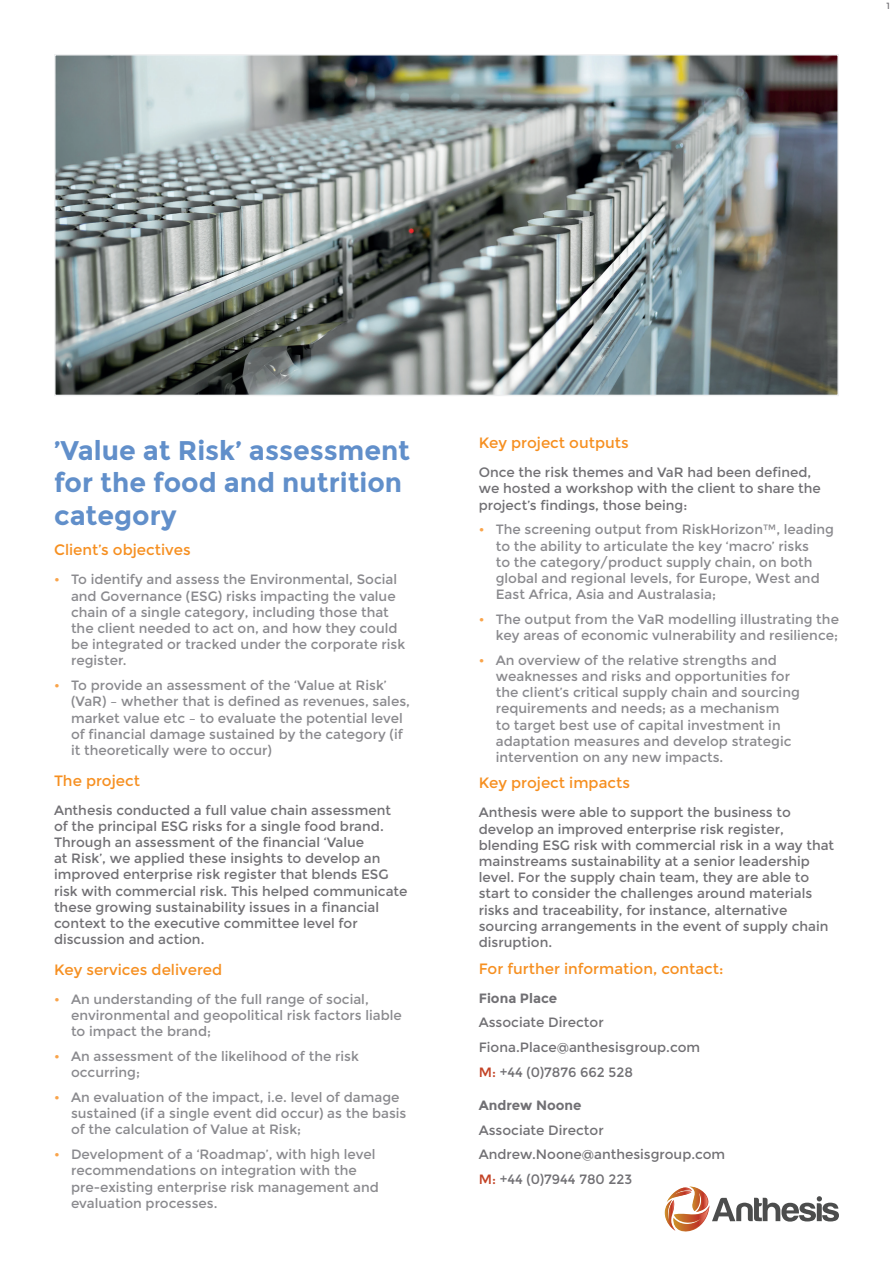
<style>
.page{position:relative;width:893px;height:1263px;background:#fff}
.page>*{position:absolute;margin:0;border:0;box-sizing:border-box;transform-origin:0 0}
.t1{font:700 27px/32.4px "Montserrat";color:#618fca}
.t2{font:15px "Montserrat";color:#f68f20}
.t3{font:13.5px/16.2px "Montserrat";color:#8a8a8e}
.t4{font:13.5px/16.2px "Montserrat";color:#717074}
.t5{font:700 13.5px "Montserrat";color:#717074}
.t6{font:9px "Montserrat";color:#717074}
.s1{color:#f9a44b}
.s2{color:#c34326}
</style>
<div class="page">
<img style="left:57px;top:57px;width:779px;height:336px">
<div style="left:54px;top:54px;width:785px;height:342px;border:2px solid #f0f1f2"></div>
<svg style="left:664px;top:1186px;width:175px;height:46px"></svg>
<p class="t6" style="left:887px;top:0;width:5px">1</p>
<h1 class="t1" style="left:54px;top:434px;width:357px">’Value at Risk’ assessment for the food and nutrition category</h1>
<p class="t2" style="left:54px;top:541px;width:138px">Client’s objectives</p>
<p class="t3" style="left:71px;top:572px;width:336px;text-indent:-17px"><span class="s1">•</span> To identify and assess the Environmental, Social and Governance (ESG) risks impacting the value chain of a single category, including those that the client needed to act on, and how they could be integrated or tracked under the corporate risk register.</p>
<p class="t3" style="left:71px;top:677px;width:340px;text-indent:-17px"><span class="s1">•</span> To provide an assessment of the ‘Value at Risk’ (VaR) – whether that is defined as revenues, sales, market value etc – to evaluate the potential level of financial damage sustained by the category (if it theoretically were to occur)</p>
<p class="t2" style="left:54px;top:772px;width:88px">The project</p>
<p class="t4" style="left:54px;top:802px;width:355px">Anthesis conducted a full value chain assessment of the principal ESG risks for a single food brand.<br>Through an assessment of the financial ‘Value<br>at Risk’, we applied these insights to develop an improved enterprise risk register that blends ESG risk with commercial risk. This helped communicate these growing sustainability issues in a financial context to the executive committee level for discussion and action.</p>
<p class="t2" style="left:54px;top:961px;width:170px">Key services delivered</p>
<p class="t3" style="left:71px;top:991px;width:332px;text-indent:-17px"><span class="s1">•</span> An understanding of the full range of social, environmental and geopolitical risk factors liable to impact the brand;</p>
<p class="t3" style="left:71px;top:1048px;width:289px;text-indent:-17px"><span class="s1">•</span> An assessment of the likelihood of the risk occurring;</p>
<p class="t3" style="left:71px;top:1089px;width:337px;text-indent:-17px"><span class="s1">•</span> An evaluation of the impact, i.e. level of damage sustained (if a single event did occur) as the basis of the calculation of Value at Risk;</p>
<p class="t3" style="left:71px;top:1146px;width:309px;text-indent:-17px"><span class="s1">•</span> Development of a ‘Roadmap’, with high level recommendations on integration with the pre-existing enterprise risk management and evaluation processes.</p>
<p class="t2" style="left:479px;top:434px;width:151px">Key project outputs</p>
<p class="t4" style="left:479px;top:464px;width:344px">Once the risk themes and VaR had been defined, we hosted a workshop with the client to share the project’s findings, those being:</p>
<p class="t3" style="left:496px;top:522px;width:340px;text-indent:-17px"><span class="s1">•</span> The screening output from RiskHorizon™, leading to the ability to articulate the key ‘macro’ risks<br>to the category/product supply chain, on both global and regional levels, for Europe, West and East Africa, Asia and Australasia;</p>
<p class="t3" style="left:479px;top:611px;width:362px;text-align:right"><span class="s1">•</span> The output from the VaR modelling illustrating the key areas of economic vulnerability and resilience;</p>
<p class="t3" style="left:496px;top:652px;width:306px;text-indent:-17px"><span class="s1">•</span> An overview of the relative strengths and weaknesses and risks and opportunities for the client’s critical supply chain and sourcing requirements and needs; as a mechanism<br>to target best use of capital investment in adaptation measures and develop strategic intervention on any new impacts.</p>
<p class="t2" style="left:479px;top:774px;width:153px">Key project impacts</p>
<p class="t4" style="left:479px;top:805px;width:357px">Anthesis were able to support the business to develop an improved enterprise risk register, blending ESG risk with commercial risk in a way that mainstreams sustainability at a senior leadership level. For the supply chain team, they are able to start to consider the challenges around materials risks and traceability, for instance, alternative sourcing arrangements in the event of supply chain disruption.</p>
<p class="t2" style="left:479px;top:959px;width:246px">For further information, contact:</p>
<p class="t5" style="left:479px;top:990px;width:80px">Fiona Place</p>
<p class="t4" style="left:479px;top:1010px;width:223px;line-height:24.8px">Associate Director<br>Fiona.Place@anthesisgroup.com<br><span class="s2">M:</span> +44 (0)7876 662 528</p>
<p class="t5" style="left:479px;top:1097px;width:104px">Andrew Noone</p>
<p class="t4" style="left:479px;top:1117px;width:248px;line-height:24.8px">Associate Director<br>Andrew.Noone@anthesisgroup.com<br><span class="s2">M:</span> +44 (0)7944 780 223</p>
</div>
